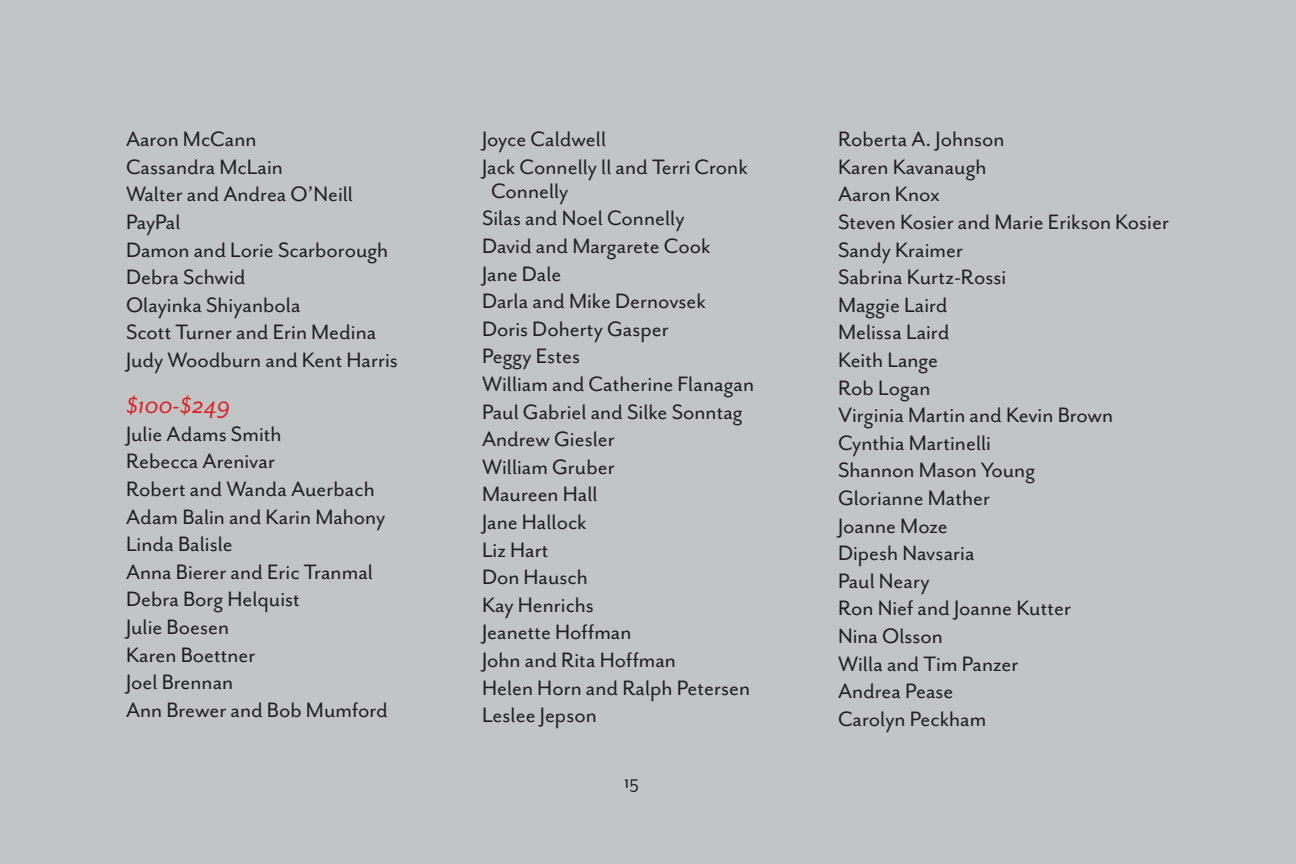
<style>
.page{position:relative;width:1296px;height:864px;background:#c1c5c6}
.page>*{position:absolute;margin:0;border:0;box-sizing:border-box;transform-origin:0 0}
.Donor_list_subhead{font:italic 26px "Mr Eaves San OT";color:#de1f26}
.donorlist{font:24px/24px "Mr Eaves San OT";color:#231f20}
.t1{font:20px "Mr Eaves San OT";color:#231f20}
</style>
<div class="page">
<p class="donorlist" style="left:126px;top:127px;width:132px">Aaron McCann</p>
<p class="donorlist" style="left:126px;top:155px;width:158px">Cassandra McLain</p>
<p class="donorlist" style="left:126px;top:183px;width:229px">Walter and Andrea O’Neill</p>
<p class="donorlist" style="left:126px;top:210px;width:56px">PayPal</p>
<p class="donorlist" style="left:126px;top:238px;width:264px">Damon and Lorie Scarborough</p>
<p class="donorlist" style="left:126px;top:265px;width:121px">Debra Schwid</p>
<p class="donorlist" style="left:126px;top:293px;width:176px">Olayinka Shiyanbola</p>
<p class="donorlist" style="left:126px;top:321px;width:252px">Scott Turner and Erin Medina</p>
<p class="donorlist" style="left:126px;top:348px;width:273px">Judy Woodburn and Kent Harris</p>
<p class="Donor_list_subhead" style="left:126px;top:391px;width:106px">$100-$249</p>
<p class="donorlist" style="left:126px;top:422px;width:157px">Julie Adams Smith</p>
<p class="donorlist" style="left:126px;top:450px;width:150px">Rebecca Arenivar</p>
<p class="donorlist" style="left:126px;top:477px;width:250px">Robert and Wanda Auerbach</p>
<p class="donorlist" style="left:126px;top:505px;width:261px">Adam Balin and Karin Mahony</p>
<p class="donorlist" style="left:126px;top:532px;width:108px">Linda Balisle</p>
<p class="donorlist" style="left:126px;top:560px;width:248px">Anna Bierer and Eric Tranmal</p>
<p class="donorlist" style="left:126px;top:588px;width:175px">Debra Borg Helquist</p>
<p class="donorlist" style="left:126px;top:615px;width:105px">Julie Boesen</p>
<p class="donorlist" style="left:126px;top:643px;width:131px">Karen Boettner</p>
<p class="donorlist" style="left:126px;top:670px;width:109px">Joel Brennan</p>
<p class="donorlist" style="left:126px;top:698px;width:264px">Ann Brewer and Bob Mumford</p>
<p class="donorlist" style="left:482px;top:127px;width:126px">Joyce Caldwell</p>
<p class="donorlist" style="left:491px;top:155px;width:258px;text-indent:-9px">Jack Connelly ll and Terri Cronk<br>Connelly</p>
<p class="donorlist" style="left:482px;top:207px;width:204px">Silas and Noel Connelly</p>
<p class="donorlist" style="left:482px;top:234px;width:230px">David and Margarete Cook</p>
<p class="donorlist" style="left:482px;top:262px;width:81px">Jane Dale</p>
<p class="donorlist" style="left:482px;top:289px;width:226px">Darla and Mike Dernovsek</p>
<p class="donorlist" style="left:482px;top:317px;width:188px">Doris Doherty Gasper</p>
<p class="donorlist" style="left:482px;top:345px;width:100px">Peggy Estes</p>
<p class="donorlist" style="left:482px;top:372px;width:274px">William and Catherine Flanagan</p>
<p class="donorlist" style="left:482px;top:400px;width:262px">Paul Gabriel and Silke Sonntag</p>
<p class="donorlist" style="left:482px;top:427px;width:134px">Andrew Giesler</p>
<p class="donorlist" style="left:482px;top:455px;width:134px">William Gruber</p>
<p class="donorlist" style="left:482px;top:483px;width:117px">Maureen Hall</p>
<p class="donorlist" style="left:482px;top:510px;width:106px">Jane Hallock</p>
<p class="donorlist" style="left:482px;top:538px;width:68px">Liz Hart</p>
<p class="donorlist" style="left:482px;top:565px;width:107px">Don Hausch</p>
<p class="donorlist" style="left:482px;top:593px;width:114px">Kay Henrichs</p>
<p class="donorlist" style="left:482px;top:621px;width:151px">Jeanette Hoffman</p>
<p class="donorlist" style="left:482px;top:648px;width:196px">John and Rita Hoffman</p>
<p class="donorlist" style="left:482px;top:676px;width:270px">Helen Horn and Ralph Petersen</p>
<p class="donorlist" style="left:482px;top:703px;width:116px">Leslee Jepson</p>
<p class="t1" style="left:624px;top:771px;width:16px">15</p>
<p class="donorlist" style="left:838px;top:127px;width:168px">Roberta A. Johnson</p>
<p class="donorlist" style="left:838px;top:155px;width:150px">Karen Kavanaugh</p>
<p class="donorlist" style="left:838px;top:183px;width:103px">Aaron Knox</p>
<p class="donorlist" style="left:838px;top:210px;width:333px">Steven Kosier and Marie Erikson Kosier</p>
<p class="donorlist" style="left:838px;top:238px;width:127px">Sandy Kraimer</p>
<p class="donorlist" style="left:838px;top:265px;width:170px">Sabrina Kurtz-Rossi</p>
<p class="donorlist" style="left:838px;top:293px;width:111px">Maggie Laird</p>
<p class="donorlist" style="left:838px;top:321px;width:113px">Melissa Laird</p>
<p class="donorlist" style="left:838px;top:348px;width:102px">Keith Lange</p>
<p class="donorlist" style="left:838px;top:376px;width:94px">Rob Logan</p>
<p class="donorlist" style="left:838px;top:403px;width:277px">Virginia Martin and Kevin Brown</p>
<p class="donorlist" style="left:838px;top:431px;width:155px">Cynthia Martinelli</p>
<p class="donorlist" style="left:838px;top:459px;width:199px">Shannon Mason Young</p>
<p class="donorlist" style="left:838px;top:486px;width:154px">Glorianne Mather</p>
<p class="donorlist" style="left:838px;top:514px;width:111px">Joanne Moze</p>
<p class="donorlist" style="left:838px;top:541px;width:138px">Dipesh Navsaria</p>
<p class="donorlist" style="left:838px;top:569px;width:93px">Paul Neary</p>
<p class="donorlist" style="left:838px;top:597px;width:235px">Ron Nief and Joanne Kutter</p>
<p class="donorlist" style="left:838px;top:624px;width:106px">Nina Olsson</p>
<p class="donorlist" style="left:838px;top:652px;width:182px">Willa and Tim Panzer</p>
<p class="donorlist" style="left:838px;top:679px;width:117px">Andrea Pease</p>
<p class="donorlist" style="left:838px;top:707px;width:150px">Carolyn Peckham</p>
</div>
